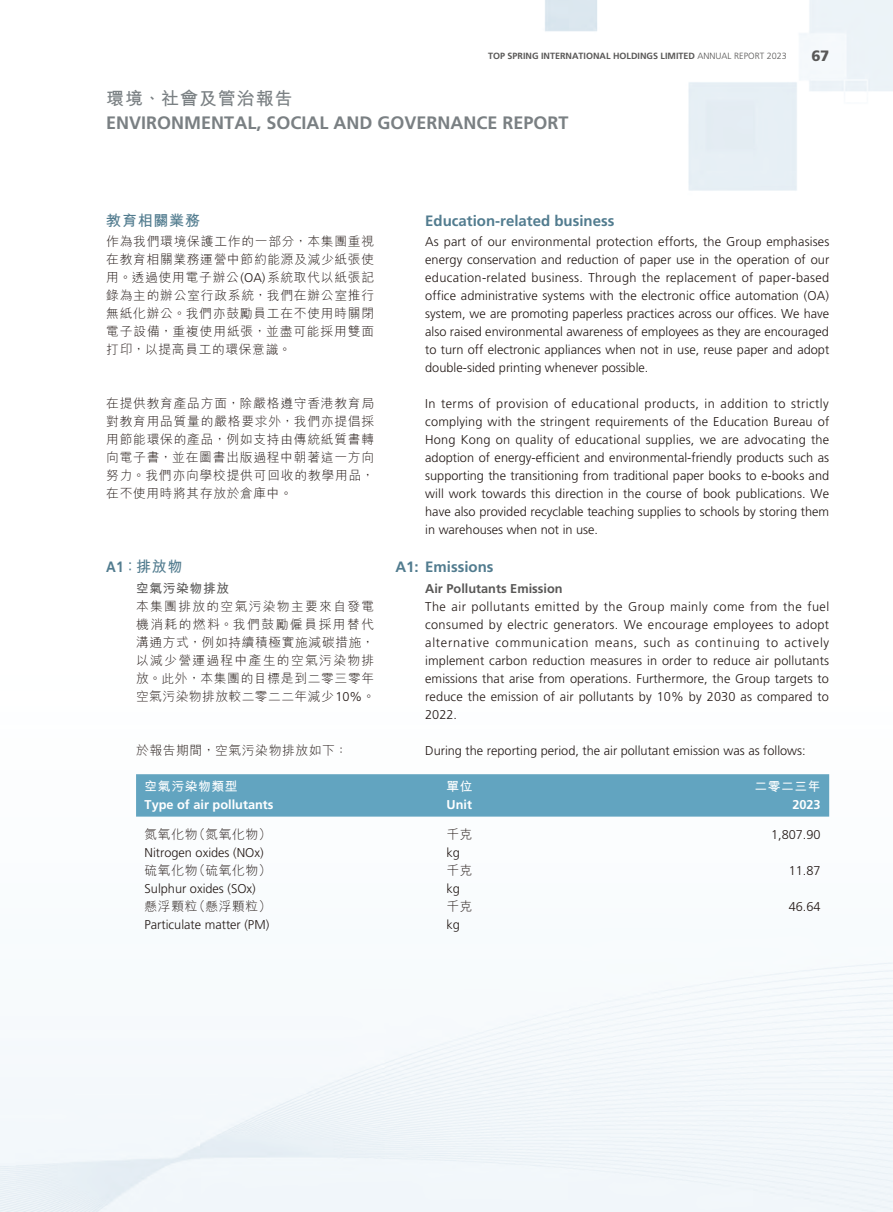
<style>
.page{position:relative;width:893px;height:1212px;background:#fff}
.page>*{position:absolute;margin:0;border:0;box-sizing:border-box;transform-origin:0 0}
.t1{font:700 18px "Frutiger LT Std";color:#7a8083}
.t2{font:700 18px "M Hei HK";letter-spacing:.05em;color:#7a8083}
.t3{font:700 15px "Frutiger LT Std";color:#527c8f}
.t4{font:700 15px "M Hei HK";letter-spacing:.05em;color:#527c8f}
.t5{font:700 15px "M Hei HK";letter-spacing:.05em;color:#527c8f;scale:.9 1}
.t6{font:900 15px "Frutiger LT Std";color:#595857}
.t7{font:300 12.75px/18px "Frutiger LT Std";color:#231916;text-align:justify}
.t8{font:300 12.75px/18px "M Hei HK";letter-spacing:.05em;color:#231916;text-align:justify}
.t9{font:700 12.75px "Frutiger LT Std";color:#fff}
.t10{font:700 12.75px "Frutiger LT Std";color:#595857}
.t11{font:700 12.75px "M Hei HK";letter-spacing:.05em;color:#fff}
.t12{font:700 12.75px "M Hei HK";letter-spacing:.05em;color:#595857}
.t13{font:700 9px "Frutiger LT Std";color:#595857}
.s1{font-weight:300}
.s2{font-family:"Frutiger LT Std"}
</style>
<div class="page">
<div style="left:136px;top:774px;width:693px;height:43px;background:#62a4c0"></div>
<p class="t13" style="left:488px;top:51px;width:300px">TOP SPRING INTERNATIONAL HOLDINGS LIMITED <span class="s1">ANNUAL REPORT 2023</span></p>
<p class="t6" style="left:812px;top:47px;width:19px">67</p>
<h1 class="t2" style="left:106px;top:86px;width:188px">環境、社會及管治報告</h1>
<h1 class="t1" style="left:106px;top:113px;width:464px">ENVIRONMENTAL, SOCIAL AND GOVERNANCE REPORT</h1>
<p class="t4" style="left:106px;top:210px;width:95px">教育相關業務</p>
<p class="t8" style="left:106px;top:232px;width:269px">作為我們環境保護工作的一部分，本集團重視在教育相關業務運營中節約能源及減少紙張使用。透過使用電子辦公<span class="s2">(OA)</span>系統取代以紙張記錄為主的辦公室行政系統，我們在辦公室推行無紙化辦公。我們亦鼓勵員工在不使用時關閉電子設備，重複使用紙張，並盡可能採用雙面打印，以提高員工的環保意識。</p>
<p class="t8" style="left:106px;top:394px;width:269px">在提供教育產品方面，除嚴格遵守香港教育局對教育用品質量的嚴格要求外，我們亦提倡採用節能環保的產品，例如支持由傳統紙質書轉向電子書，並在圖書出版過程中朝著這一方向努力。我們亦向學校提供可回收的教學用品，在不使用時將其存放於倉庫中。</p>
<p class="t5" style="left:106px;top:556px;width:86px"><span class="s2">A1</span>：排放物</p>
<p class="t12" style="left:136px;top:579px;width:95px">空氣污染物排放</p>
<p class="t8" style="left:136px;top:597px;width:240px">本集團排放的空氣污染物主要來自發電機消耗的燃料。我們鼓勵僱員採用替代溝通方式，例如持續積極實施減碳措施，以減少營運過程中產生的空氣污染物排放。此外，本集團的目標是到二零三零年空氣污染物排放較二零二二年減少<span class="s2">10%</span>。</p>
<p class="t8" style="left:136px;top:741px;width:213px">於報告期間，空氣污染物排放如下：</p>
<p class="t3" style="left:425px;top:212px;width:191px">Education-related business</p>
<p class="t7" style="left:425px;top:233px;width:406px">As part of our environmental protection efforts, the Group emphasises energy conservation and reduction of paper use in the operation of our education-related business. Through the replacement of paper-based office administrative systems with the electronic office automation (OA) system, we are promoting paperless practices across our offices. We have also raised environmental awareness of employees as they are encouraged to turn off electronic appliances when not in use, reuse paper and adopt double-sided printing whenever possible.</p>
<p class="t7" style="left:425px;top:395px;width:405px">In terms of provision of educational products, in addition to strictly complying with the stringent requirements of the Education Bureau of Hong Kong on quality of educational supplies, we are advocating the adoption of energy-efficient and environmental-friendly products such as supporting the transitioning from traditional paper books to e-books and will work towards this direction in the course of book publications. We have also provided recyclable teaching supplies to schools by storing them in warehouses when not in use.</p>
<p class="t3" style="left:395px;top:558px;width:100px">A1: Emissions</p>
<p class="t10" style="left:425px;top:581px;width:139px">Air Pollutants Emission</p>
<p class="t7" style="left:425px;top:597px;width:406px">The air pollutants emitted by the Group mainly come from the fuel consumed by electric generators. We encourage employees to adopt alternative communication means, such as continuing to actively implement carbon reduction measures in order to reduce air pollutants emissions that arise from operations. Furthermore, the Group targets to reduce the emission of air pollutants by 10% by 2030 as compared to 2022.</p>
<p class="t7" style="left:425px;top:741px;width:382px">During the reporting period, the air pollutant emission was as follows:</p>
<p class="t11" style="left:145px;top:777px;width:95px">空氣污染物類型</p>
<p class="t11" style="left:446px;top:777px;width:28px">單位</p>
<p class="t11" style="left:754px;top:777px;width:68px">二零二三年</p>
<p class="t9" style="left:145px;top:797px;width:130px">Type of air pollutants</p>
<p class="t9" style="left:446px;top:797px;width:27px">Unit</p>
<p class="t9" style="left:792px;top:797px;width:30px">2023</p>
<p class="t8" style="left:145px;top:825px;width:128px">氮氧化物（氮氧化物）</p>
<p class="t8" style="left:446px;top:825px;width:28px">千克</p>
<p class="t7" style="left:771px;top:826px;width:51px">1,807.90</p>
<p class="t7" style="left:145px;top:844px;width:121px">Nitrogen oxides (NOx)</p>
<p class="t7" style="left:446px;top:844px;width:15px">kg</p>
<p class="t8" style="left:145px;top:861px;width:128px">硫氧化物（硫氧化物）</p>
<p class="t8" style="left:446px;top:861px;width:28px">千克</p>
<p class="t7" style="left:789px;top:862px;width:33px">11.87</p>
<p class="t7" style="left:145px;top:880px;width:113px">Sulphur oxides (SOx)</p>
<p class="t7" style="left:446px;top:880px;width:15px">kg</p>
<p class="t8" style="left:145px;top:897px;width:128px">懸浮顆粒（懸浮顆粒）</p>
<p class="t8" style="left:446px;top:897px;width:28px">千克</p>
<p class="t7" style="left:789px;top:898px;width:33px">46.64</p>
<p class="t7" style="left:145px;top:916px;width:126px">Particulate matter (PM)</p>
<p class="t7" style="left:446px;top:916px;width:15px">kg</p>
</div>
